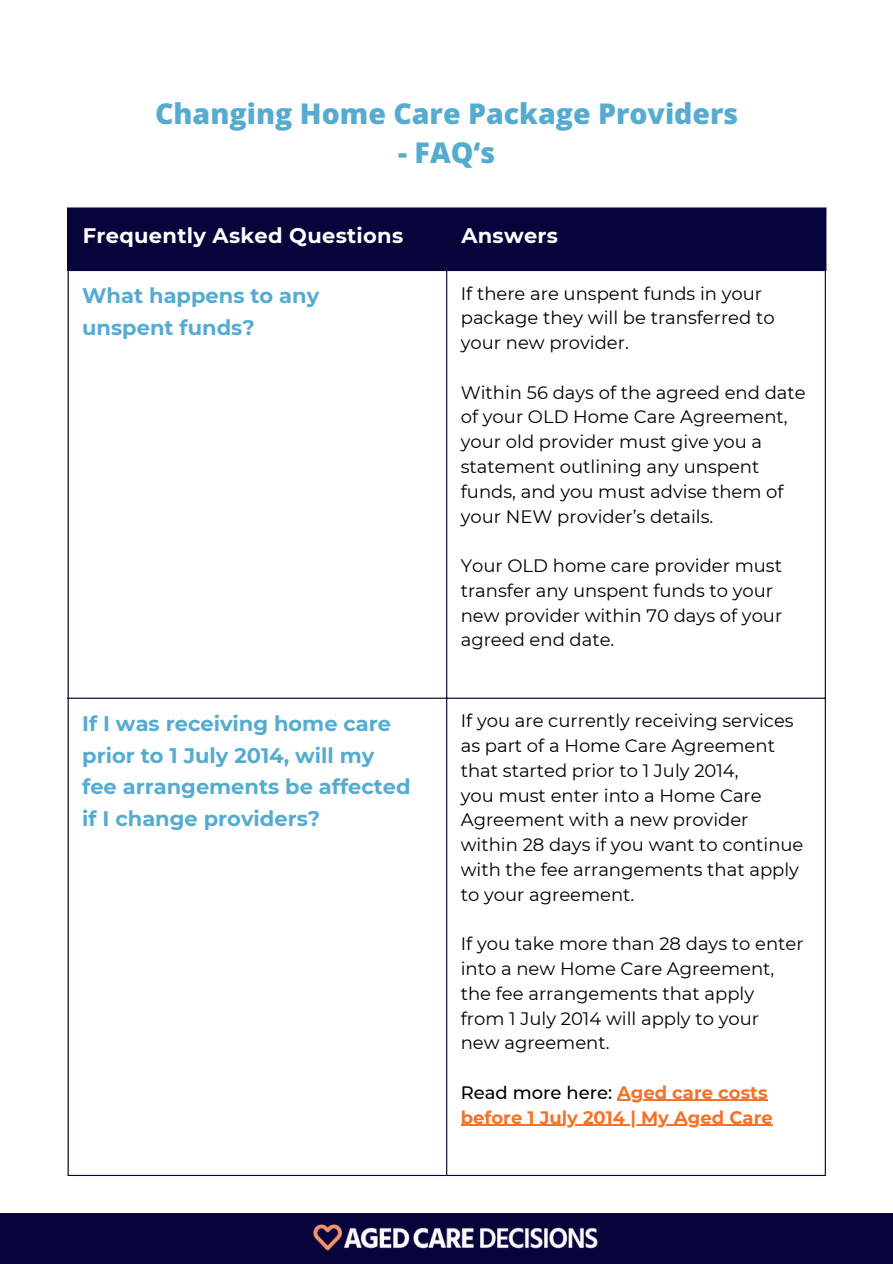
<style>
.page{position:relative;width:893px;height:1264px;background:#fff}
.page>*{position:absolute;margin:0;border:0;box-sizing:border-box;transform-origin:0 0}
.t1{font:800 28.5px "Open Sans";color:#56abd0}
.t2{font:700 21px/31.5px "Montserrat";color:#56abd0}
.t3{font:700 21px "Montserrat";letter-spacing:.015em;color:#fff}
.t4{font:18px/24.8px "Montserrat";color:#000}
.t5{font:700 18px/24.8px "Montserrat";color:#f27329}
.s1{font-weight:500;color:#000}
</style>
<div class="page">
<div style="left:0;top:1212px;width:892px;height:51px;background:#06043b"></div>
<img style="left:313px;top:1224px;width:285px;height:27px">
<div style="left:69px;top:210px;width:755px;height:60px;background:#06043b"></div>
<hr style="left:617px;top:1099px;width:150px;height:2px;background:#f27329">
<hr style="left:461px;top:1124px;width:311px;height:1px;background:#f27329">
<hr style="left:68px;top:271px;width:1px;height:903px;background:#06043b">
<hr style="left:446px;top:271px;width:1px;height:903px;background:#06043b">
<hr style="left:824px;top:271px;width:1px;height:903px;background:#06043b">
<hr style="left:69px;top:270px;width:755px;height:1px;background:#06043b">
<hr style="left:68px;top:697px;width:757px;height:1px;background:#06043b">
<hr style="left:68px;top:1174px;width:757px;height:1px;background:#06043b">
<hr style="left:67px;top:210px;width:2px;height:61px;background:#06043b">
<hr style="left:445px;top:210px;width:3px;height:61px;background:#06043b">
<hr style="left:824px;top:210px;width:2px;height:61px;background:#06043b">
<hr style="left:67px;top:207px;width:759px;height:3px;background:#06043b">
<p class="t1" style="left:155px;top:93px;width:585px">Changing Home Care Package Providers</p>
<p class="t1" style="left:398px;top:133px;width:99px">- FAQ‘s</p>
<p class="t3" style="left:83px;top:222px;width:322px">Frequently Asked Questions</p>
<p class="t3" style="left:461px;top:222px;width:98px">Answers</p>
<p class="t2" style="left:82px;top:280px;width:239px">What happens to any</p>
<p class="t2" style="left:82px;top:311px;width:174px">unspent funds?</p>
<p class="t2" style="left:82px;top:707px;width:310px">If I was receiving home care prior to 1 July 2014, will my</p>
<p class="t2" style="left:82px;top:770px;width:330px">fee arrangements be affected</p>
<p class="t2" style="left:82px;top:802px;width:239px">if I change providers?</p>
<p class="t4" style="left:461px;top:281px;width:315px">If there are unspent funds in your package they will be transferred to your new provider.</p>
<p class="t4" style="left:461px;top:380px;width:346px">Within 56 days of the agreed end date of your OLD Home Care Agreement, your old provider must give you a statement outlining any unspent funds, and you must advise them of your NEW provider’s details.</p>
<p class="t4" style="left:461px;top:553px;width:323px">Your OLD home care provider must transfer any unspent funds to your new provider within 70 days of your agreed end date.</p>
<p class="t4" style="left:461px;top:708px;width:334px">If you are currently receiving services as part of a Home Care Agreement that started prior to 1 July 2014,</p>
<p class="t4" style="left:461px;top:782px;width:302px">you must enter into a Home Care<br>Agreement with a new provider</p>
<p class="t4" style="left:461px;top:832px;width:344px">within 28 days if you want to continue with the fee arrangements that apply to your agreement.</p>
<p class="t4" style="left:461px;top:931px;width:344px">If you take more than 28 days to enter into a new Home Care Agreement,</p>
<p class="t4" style="left:461px;top:980px;width:295px">the fee arrangements that apply</p>
<p class="t4" style="left:461px;top:1005px;width:300px">from 1 July 2014 will apply to your</p>
<p class="t4" style="left:461px;top:1030px;width:150px">new agreement.</p>
<p class="t5" style="left:461px;top:1079px;width:313px"><span class="s1">Read more here:</span> Aged care costs before 1 July 2014 | My Aged Care</p>
</div>
